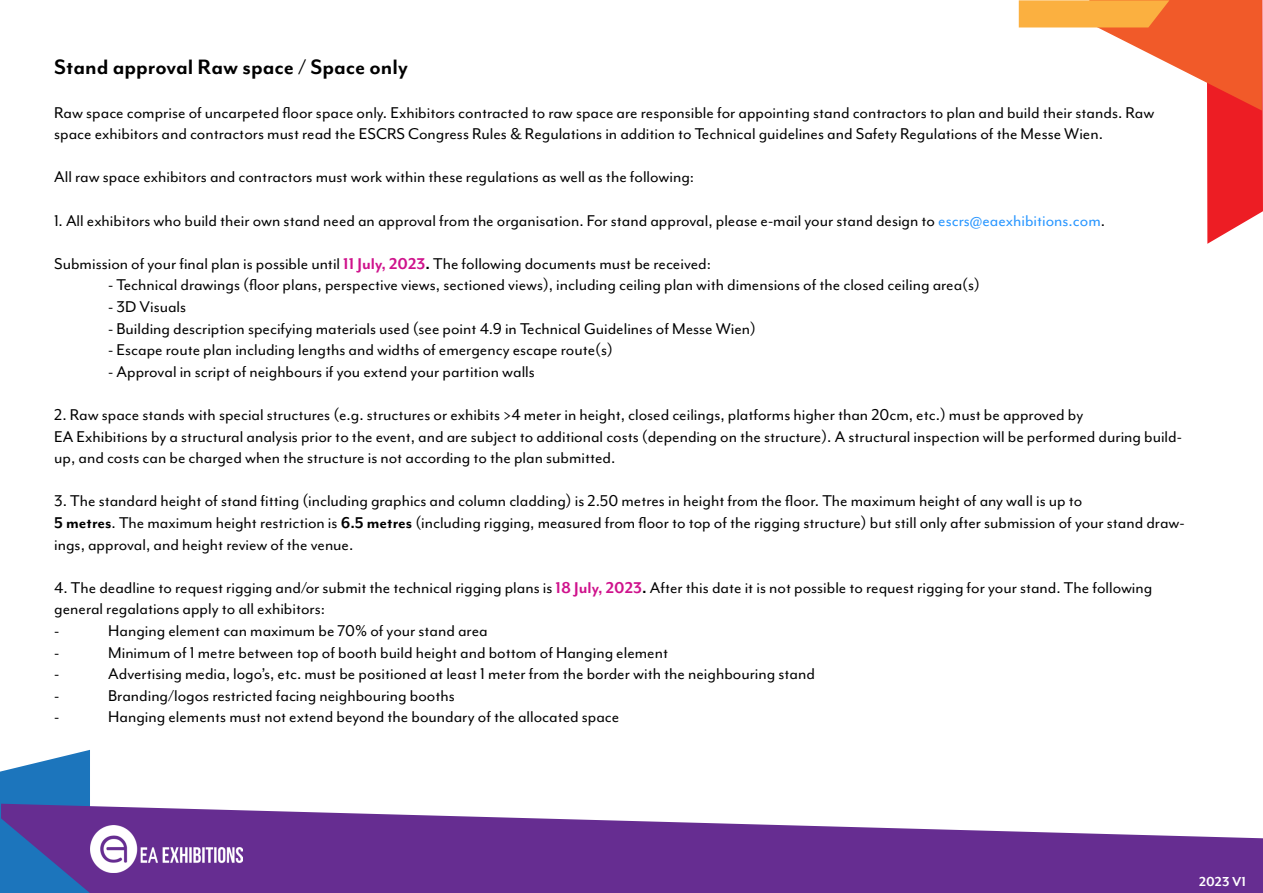
<style>
.page{position:relative;width:1263px;height:893px;background:#fff}
.page>*{position:absolute;margin:0;border:0;box-sizing:border-box;transform-origin:0 0}
.t1{font:700 24px "Mr Eaves Mod OT";color:#000}
.t2{font:18px/21.6px "Mr Eaves Mod OT";color:#000}
.t3{font:700 15px "Mr Eaves Mod OT";color:#fff}
.s1{color:#2896ff}
.s2{font-weight:700;color:#cf128c}
.s3{font-weight:700}
</style>
<div class="page">
<svg style="left:0;top:750px;width:90px;height:143px"></svg>
<svg style="left:1px;top:804px;width:1262px;height:89px;fill:#662d91"></svg>
<svg style="left:1019px;top:0;width:244px;height:244px"></svg>
<img style="left:90px;top:825px;width:152px;height:47px">
<h1 class="t1" style="left:54px;top:54px;width:355px">Stand approval Raw space / Space only</h1>
<p class="t2" style="left:54px;top:102px;width:1102px">Raw space comprise of uncarpeted floor space only. Exhibitors contracted to raw space are responsible for appointing stand contractors to plan and build their stands. Raw space exhibitors and contractors must read the ESCRS Congress Rules &amp; Regulations in addition to Technical guidelines and Safety Regulations of the Messe Wien.</p>
<p class="t2" style="left:54px;top:166px;width:641px">All raw space exhibitors and contractors must work within these regulations as well as the following:</p>
<p class="t2" style="left:54px;top:210px;width:1052px">1. All exhibitors who build their own stand need an approval from the organisation. For stand approval, please e-mail your stand design to <span class="s1">escrs@eaexhibitions.com</span>.</p>
<p class="t2" style="left:54px;top:253px;width:658px">Submission of your final plan is possible until <span class="s2">11 July, 2023</span><span class="s3">.</span> The following documents must be received:</p>
<p class="t2" style="left:108px;top:274px;width:873px">- Technical drawings (floor plans, perspective views, sectioned views), including ceiling plan with dimensions of the closed ceiling area(s)</p>
<p class="t2" style="left:108px;top:296px;width:79px">- 3D Visuals</p>
<p class="t2" style="left:108px;top:318px;width:649px">- Building description specifying materials used (see point 4.9 in Technical Guidelines of Messe Wien)</p>
<p class="t2" style="left:108px;top:339px;width:506px">- Escape route plan including lengths and widths of emergency escape route(s)</p>
<p class="t2" style="left:108px;top:361px;width:428px">- Approval in script of neighbours if you extend your partition walls</p>
<p class="t2" style="left:54px;top:404px;width:1129px">2. Raw space stands with special structures (e.g. structures or exhibits &gt;4 meter in height, closed ceilings, platforms higher than 20cm, etc.) must be approved by<br>EA Exhibitions by a structural analysis prior to the event, and are subject to additional costs (depending on the structure). A structural inspection will be performed during build&shy;up, and costs can be charged when the structure is not according to the plan submitted.</p>
<p class="t2" style="left:54px;top:490px;width:1132px">3. The standard height of stand fitting (including graphics and column cladding) is 2.50 metres in height from the floor. The maximum height of any wall is up to<br><span class="s3">5 metres</span>. The maximum height restriction is <span class="s3">6.5 metres</span> (including rigging, measured from floor to top of the rigging structure) but still only after submission of your stand draw&shy;ings, approval, and height review of the venue.</p>
<p class="t2" style="left:54px;top:577px;width:1100px">4. The deadline to request rigging and/or submit the technical rigging plans is <span class="s2">18 July, 2023</span><span class="s3">.</span> After this date it is not possible to request rigging for your stand. The following general regalations apply to all exhibitors:<br>-</p>
<p class="t2" style="left:108px;top:620px;width:381px">Hanging element can maximum be 70% of your stand area</p>
<p class="t2" style="left:54px;top:642px;width:7px">-</p>
<p class="t2" style="left:108px;top:642px;width:561px">Minimum of 1 metre between top of booth build height and bottom of Hanging element</p>
<p class="t2" style="left:54px;top:663px;width:7px">-</p>
<p class="t2" style="left:108px;top:663px;width:708px">Advertising media, logo’s, etc. must be positioned at least 1 meter from the border with the neighbouring stand</p>
<p class="t2" style="left:54px;top:685px;width:7px">-</p>
<p class="t2" style="left:108px;top:685px;width:348px">Branding/logos restricted facing neighbouring booths</p>
<p class="t2" style="left:54px;top:706px;width:7px">-</p>
<p class="t2" style="left:108px;top:706px;width:513px">Hanging elements must not extend beyond the boundary of the allocated space</p>
<p class="t3" style="left:1199px;top:874px;width:48px">2023 V1</p>
</div>
